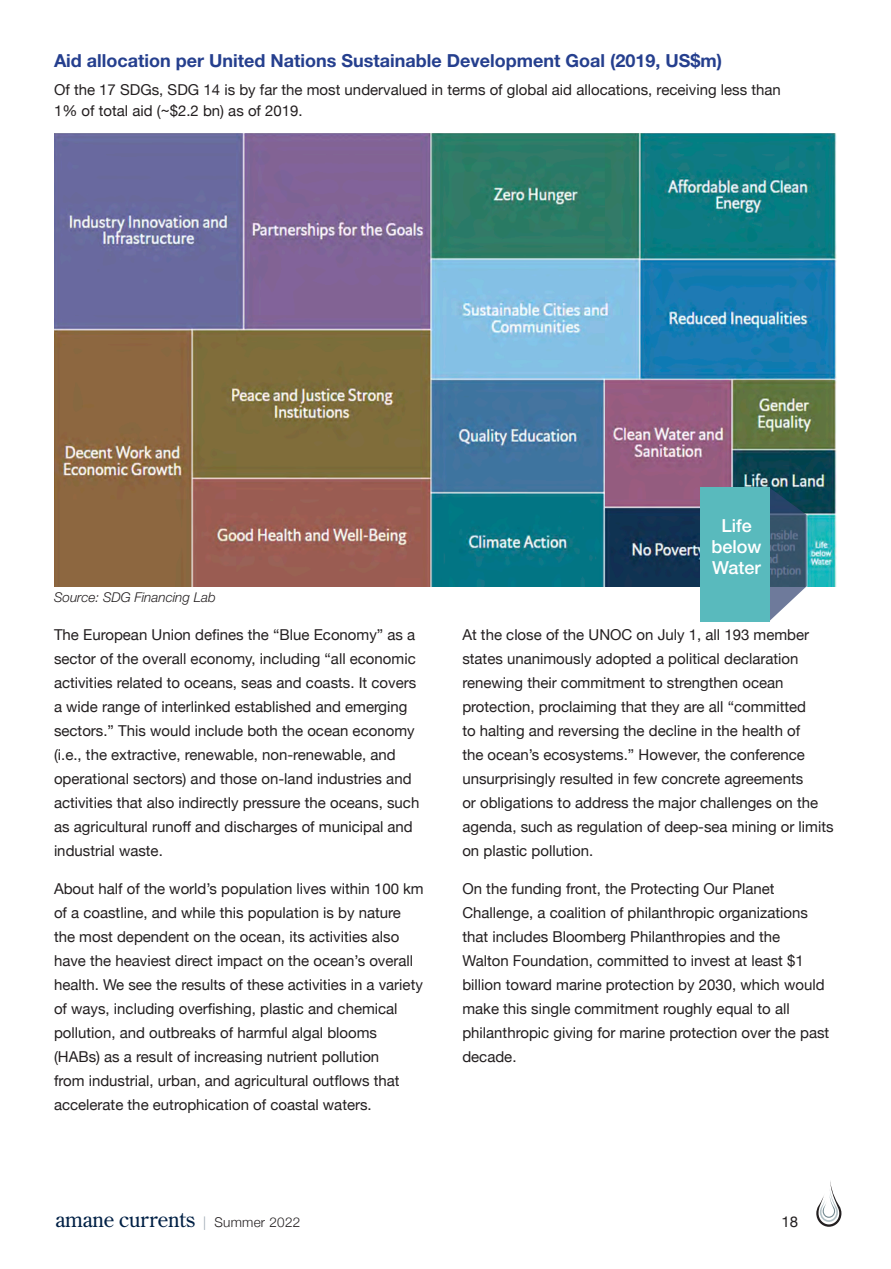
<style>
.page{position:relative;width:891px;height:1269px;background:#fff}
.page>*{position:absolute;margin:0;border:0;box-sizing:border-box;transform-origin:0 0}
.t1{font:21px "Century Old Style";letter-spacing:-.01em;color:#002045}
.SubSub{font:700 18px "Helvetica Neue";color:#253f8e}
.SubSub-2{font:500 18px/21px "Helvetica Neue";color:#fff;text-align:center}
.text{font:15px/24px "Helvetica Neue";color:#231f20}
.toc_author{font:italic 300 13.5px "Helvetica Neue";color:#231f20}
.s1{font-family:"Helvetica Neue";font-weight:300;font-size:13.5px;color:#97a4af}
.s2{font-family:"Helvetica Neue";font-weight:300;font-size:13.5px;color:#231f20}
</style>
<div class="page">
<svg style="left:816px;top:1181px;width:25px;height:46px"></svg>
<img style="left:54px;top:133px;width:783px;height:453px">
<svg style="left:767px;top:486px;width:40px;height:135px;background:#556f85"></svg>
<div style="left:700px;top:488px;width:70px;height:134px;background:#59babd"></div>
<p class="SubSub" style="left:54px;top:50px;width:670px">Aid allocation per United Nations Sustainable Development Goal (2019, US$m)</p>
<p class="text" style="left:54px;top:80px;width:728px;line-height:21px">Of the 17 SDGs, SDG 14 is by far the most undervalued in terms of global aid allocations, receiving less than<br>1% of total aid (~$2.2 bn) as of 2019.</p>
<p class="toc_author" style="left:54px;top:589px;width:163px">Source: SDG Financing Lab</p>
<p class="text" style="left:54px;top:624px;width:367px">The European Union defines the “Blue Economy” as a sector of the overall economy, including “all economic activities related to oceans, seas and coasts. It covers a wide range of interlinked established and emerging sectors.” This would include both the ocean economy (i.e., the extractive, renewable, non-renewable, and operational sectors) and those on-land industries and activities that also indirectly pressure the oceans, such as agricultural runoff and discharges of municipal and industrial waste.</p>
<p class="text" style="left:54px;top:877px;width:371px">About half of the world’s population lives within 100 km of a coastline, and while this population is by nature the most dependent on the ocean, its activities also have the heaviest direct impact on the ocean’s overall health. We see the results of these activities in a variety of ways, including overfishing, plastic and chemical pollution, and outbreaks of harmful algal blooms (HABs) as a result of increasing nutrient pollution<br>from industrial, urban, and agricultural outflows that accelerate the eutrophication of coastal waters.</p>
<p class="SubSub-2" style="left:712px;top:515px;width:52px">Life below<br>Water</p>
<p class="text" style="left:462px;top:624px;width:373px">At the close of the UNOC on July 1, all 193 member states unanimously adopted a political declaration renewing their commitment to strengthen ocean protection, proclaiming that they are all “committed<br>to halting and reversing the decline in the health of<br>the ocean’s ecosystems.” However, the conference unsurprisingly resulted in few concrete agreements<br>or obligations to address the major challenges on the agenda, such as regulation of deep-sea mining or limits on plastic pollution.</p>
<p class="text" style="left:462px;top:877px;width:369px">On the funding front, the Protecting Our Planet Challenge, a coalition of philanthropic organizations that includes Bloomberg Philanthropies and the Walton Foundation, committed to invest at least $1 billion toward marine protection by 2030, which would make this single commitment roughly equal to all philanthropic giving for marine protection over the past decade.</p>
<h1 class="t1" style="left:56px;top:1206px;width:246px">amane currents <span class="s1">|</span> <span class="s2">Summer 2022</span></h1>
<p class="text" style="left:782px;top:1210px;width:18px">18</p>
</div>
